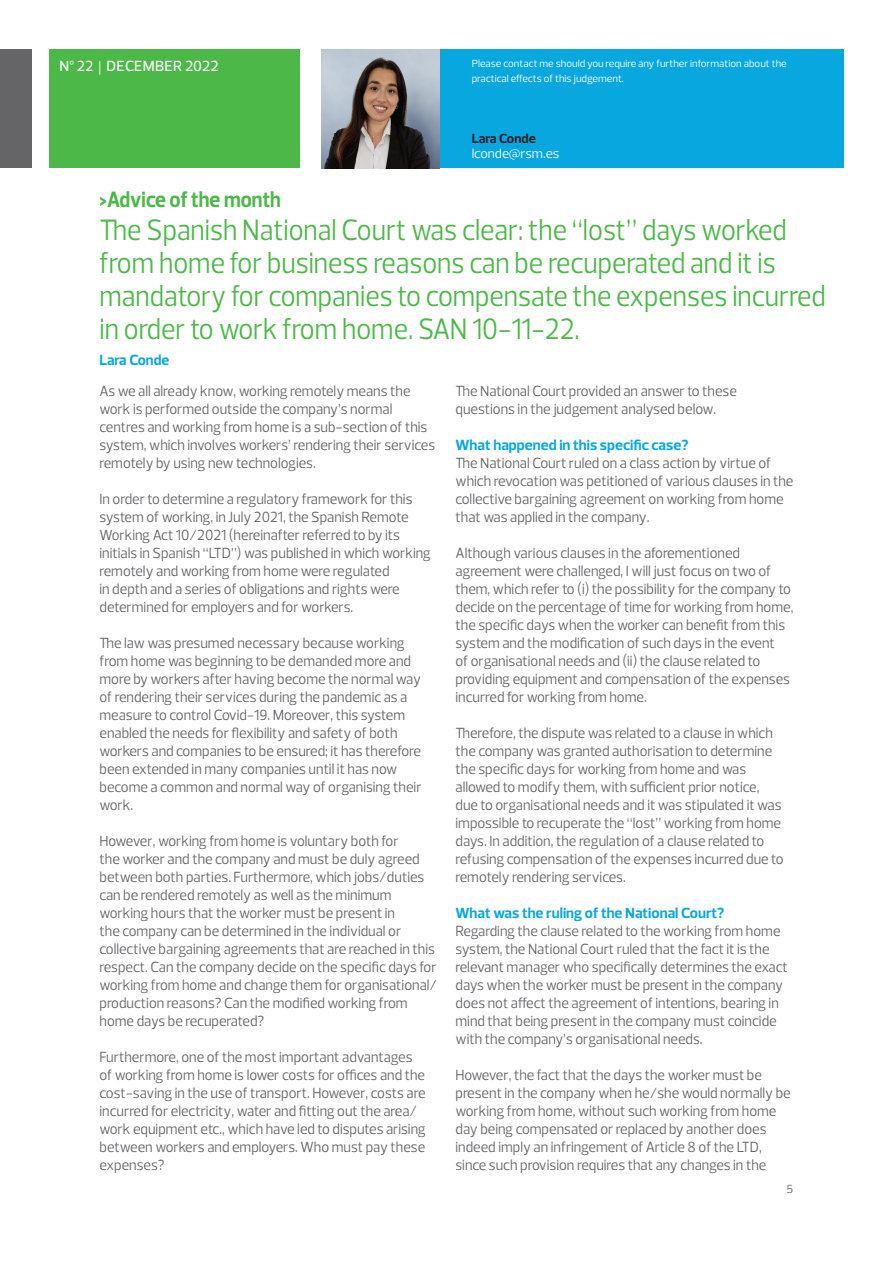
<style>
.page{position:relative;width:893px;height:1263px;background:#fff}
.page>*{position:absolute;margin:0;border:0;box-sizing:border-box;transform-origin:0 0}
.Heading{font:30px/33px "Prelo";color:#4cb848;scale:.9 1}
.Heading-2{font:700 22.5px "Prelo";color:#4cb848;scale:.9 1}
.Power_of_being_under{font:15px/18px "Prelo";color:#656568;scale:.95 1}
.Power_of_being_under-2{font:700 15px "Prelo";color:#08a7e0}
.Division_Tagline{font:500 15px "Prelo";letter-spacing:.005em;color:#fff}
.Heading-3{font:700 15px "Prelo";color:#08a7e0}
.Power_of_being_under-3{font:13.5px "Prelo";color:#fff}
.Power_of_being_under-4{font:700 13.5px "Prelo";color:#231f20}
.t1{font:12px "Prelo";color:#656568}
.Power_of_being_under-5{font:10.5px/15px "Prelo";color:#fff}
.s1{font-family:"Baskerville";font-weight:400}
</style>
<div class="page">
<div style="left:50px;top:50px;width:250px;height:118px;background:#4cb848"></div>
<div style="left:0;top:50px;width:31px;height:118px;background:#656568"></div>
<div style="left:425px;top:50px;width:419px;height:118px;background:#08a7e0"></div>
<img style="left:321px;top:50px;width:119px;height:118px">
<p class="Division_Tagline" style="left:60px;top:57px;width:161px">Nº 22 <span class="s1">|</span> DECEMBER 2022</p>
<p class="Power_of_being_under-5" style="left:472px;top:56px;width:317px">Please contact me should you require any further information about the practical effects of this judgement.</p>
<p class="Power_of_being_under-4" style="left:472px;top:130px;width:66px">Lara Conde</p>
<p class="Power_of_being_under-3" style="left:472px;top:145px;width:89px">lconde@rsm.es</p>
<p class="Heading-2" style="left:99px;top:185px;width:203px">&gt;Advice of the month</p>
<p class="Heading" style="left:99px;top:213px;width:809px">The Spanish National Court was clear: the “lost” days worked from home for business reasons can be recuperated and it is mandatory for companies to compensate the expenses incurred in order to work from home. SAN 10-11-22.</p>
<p class="Heading-3" style="left:99px;top:351px;width:71px">Lara Conde</p>
<p class="Power_of_being_under" style="left:99px;top:382px;width:355px">As we all already know, working remotely means the work is performed outside the company’s normal centres and working from home is a sub-section of this system, which involves workers’ rendering their services remotely by using new technologies.</p>
<p class="Power_of_being_under" style="left:99px;top:490px;width:350px">In order to determine a regulatory framework for this system of working, in July 2021, the Spanish Remote Working Act 10/2021 (hereinafter referred to by its initials in Spanish “LTD”) was published in which working remotely and working from home were regulated<br>in depth and a series of obligations and rights were determined for employers and for workers.</p>
<p class="Power_of_being_under" style="left:99px;top:634px;width:341px">The law was presumed necessary because working from home was beginning to be demanded more and more by workers after having become the normal way of rendering their services during the pandemic as a measure to control Covid-19. Moreover, this system enabled the needs for flexibility and safety of both workers and companies to be ensured; it has therefore been extended in many companies until it has now become a common and normal way of organising their work.</p>
<p class="Power_of_being_under" style="left:99px;top:832px;width:357px">However, working from home is voluntary both for<br>the worker and the company and must be duly agreed between both parties. Furthermore, which jobs/duties can be rendered remotely as well as the minimum working hours that the worker must be present in<br>the company can be determined in the individual or collective bargaining agreements that are reached in this respect. Can the company decide on the specific days for working from home and change them for organisational/ production reasons? Can the modified working from home days be recuperated?</p>
<p class="Power_of_being_under" style="left:99px;top:1048px;width:345px">Furthermore, one of the most important advantages of working from home is lower costs for offices and the cost-saving in the use of transport. However, costs are incurred for electricity, water and fitting out the area/ work equipment etc., which have led to disputes arising between workers and employers. Who must pay these expenses?</p>
<p class="Power_of_being_under" style="left:455px;top:382px;width:298px">The National Court provided an answer to these questions in the judgement analysed below.</p>
<p class="Power_of_being_under-2" style="left:455px;top:436px;width:235px">What happened in this specific case?</p>
<p class="Power_of_being_under" style="left:455px;top:454px;width:357px">The National Court ruled on a class action by virtue of which revocation was petitioned of various clauses in the collective bargaining agreement on working from home that was applied in the company.</p>
<p class="Power_of_being_under" style="left:455px;top:544px;width:357px">Although various clauses in the aforementioned agreement were challenged, I will just focus on two of them, which refer to (i) the possibility for the company to decide on the percentage of time for working from home, the specific days when the worker can benefit from this system and the modification of such days in the event<br>of organisational needs and (ii) the clause related to providing equipment and compensation of the expenses incurred for working from home.</p>
<p class="Power_of_being_under" style="left:455px;top:724px;width:347px">Therefore, the dispute was related to a clause in which the company was granted authorisation to determine the specific days for working from home and was allowed to modify them, with sufficient prior notice, due to organisational needs and it was stipulated it was impossible to recuperate the “lost” working from home days. In addition, the regulation of a clause related to refusing compensation of the expenses incurred due to remotely rendering services.</p>
<p class="Power_of_being_under-2" style="left:455px;top:904px;width:270px">What was the ruling of the National Court?</p>
<p class="Power_of_being_under" style="left:455px;top:922px;width:351px">Regarding the clause related to the working from home system, the National Court ruled that the fact it is the relevant manager who specifically determines the exact days when the worker must be present in the company does not affect the agreement of intentions, bearing in mind that being present in the company must coincide with the company’s organisational needs.</p>
<p class="Power_of_being_under" style="left:455px;top:1066px;width:354px">However, the fact that the days the worker must be present in the company when he/she would normally be working from home, without such working from home day being compensated or replaced by another does indeed imply an infringement of Article 8 of the LTD, since such provision requires that any changes in the</p>
<p class="t1" style="left:787px;top:1181px;width:8px">5</p>
</div>
